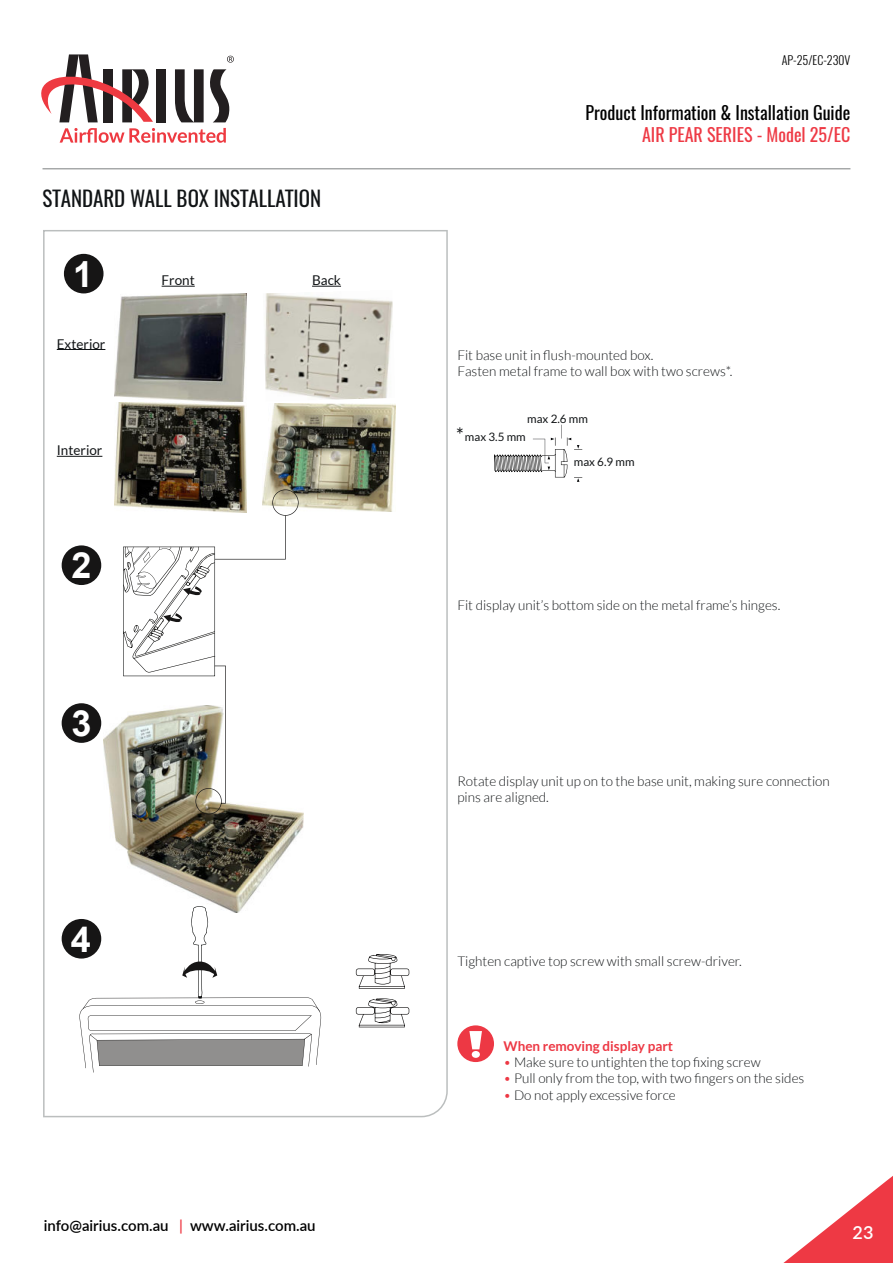
<style>
.page{position:relative;width:893px;height:1263px;background:#fff}
.page>*{position:absolute;margin:0;border:0;box-sizing:border-box;transform-origin:0 0}
.t1{font:700 36px "Arial";color:#fff}
.t2{font:21px "Oswald";color:#111416}
.t3{font:19.2px "Lato";color:#111416}
.t4{font:18px "Oswald";color:#000001}
.t5{font:18px "Oswald";color:#ee3944}
.t6{font:600 18px "Lato";color:#fff}
.t7{font:600 15px "Lato";color:#000001}
.t8{font:300 13.5px/16.2px "Lato";color:#111416}
.t9{font:13.5px "Lato";color:#111416}
.t10{font:300 12px "Oswald";color:#000001}
.t11{font:11.55px "Lato";color:#111416}
.s1{color:#ee3944}
.s2{font-weight:700;color:#ed3844}
.s3{color:#ed3844}
</style>
<div class="page">
<svg style="left:783px;top:1176px;width:110px;height:87px"></svg>
<hr style="left:43px;top:168px;width:807px;height:1px;background:#7c7f81">
<div style="left:156px;top:69px;width:10px;height:53px;background:#231f20"></div>
<svg style="left:41px;top:54px;width:112px;height:68px"></svg>
<svg style="left:175px;top:69px;width:55px;height:53px"></svg>
<svg style="left:227px;top:56px;width:7px;height:7px"></svg>
<svg style="left:60px;top:128px;width:166px;height:15px"></svg>
<svg style="left:43px;top:230px;width:405px;height:887px"></svg>
<div style="left:62px;top:919px;width:39px;height:39px;background:#161515;border-radius:50%"></div>
<div style="left:62px;top:703px;width:39px;height:40px;background:#161515;border-radius:50%"></div>
<svg style="left:79px;top:906px;width:242px;height:166px"></svg>
<svg style="left:356px;top:954px;width:53px;height:73px"></svg>
<div style="left:62px;top:545px;width:39px;height:40px;background:#161515;border-radius:50%"></div>
<svg style="left:123px;top:489px;width:176px;height:325px"></svg>
<svg style="left:494px;top:425px;width:88px;height:57px"></svg>
<div style="left:457px;top:1025px;width:37px;height:37px;background:#ed3844;border-radius:50%"></div>
<svg style="left:469px;top:1031px;width:13px;height:27px"></svg>
<h2 class="t2" style="left:43px;top:190px;width:280px">STANDARD WALL BOX INSTALLATION</h2>
<h1 class="t1" style="left:73px;top:253px;width:22px">1</h1>
<p class="t9" style="left:57px;top:337px;width:50px">Exterior</p>
<p class="t9" style="left:57px;top:444px;width:47px">Interior</p>
<h1 class="t1" style="left:71px;top:545px;width:22px">2</h1>
<h1 class="t1" style="left:71px;top:702px;width:22px">3</h1>
<p class="t9" style="left:162px;top:274px;width:35px">Front</p>
<h1 class="t1" style="left:71px;top:918px;width:22px">4</h1>
<p class="t9" style="left:312px;top:274px;width:30px">Back</p>
<p class="t7" style="left:44px;top:1219px;width:273px">info@airius.com.au <span class="s1">|</span> www.airius.com.au</p>
<p class="t10" style="left:782px;top:54px;width:70px">AP-25/EC-230V</p>
<h3 class="t4" style="left:585px;top:106px;width:266px">Product Information &amp; Installation Guide</h3>
<h3 class="t5" style="left:642px;top:127px;width:210px">AIR PEAR SERIES - Model 25/EC</h3>
<p class="t8" style="left:457px;top:348px;width:276px">Fit base unit in flush-mounted box.<br>Fasten metal frame to wall box with two screws*.</p>
<p class="t11" style="left:527px;top:414px;width:62px">max 2.6 mm</p>
<h3 class="t3" style="left:456px;top:427px;width:9px">*</h3>
<p class="t11" style="left:465px;top:432px;width:62px">max 3.5 mm</p>
<p class="t11" style="left:574px;top:457px;width:62px">max 6.9 mm</p>
<p class="t8" style="left:457px;top:597px;width:324px">Fit display unit’s bottom side on the metal frame’s hinges.</p>
<p class="t8" style="left:457px;top:774px;width:374px">Rotate display unit up on to the base unit, making sure connection pins are aligned.</p>
<p class="t8" style="left:457px;top:954px;width:286px">Tighten captive top screw with small screw-driver.</p>
<p class="t8" style="left:504px;top:1039px;width:302px"><span class="s2">When removing display part<br></span><span class="s3">ï</span> Make sure to untighten the top fixing screw<br><span class="s3">ï</span> Pull only from the top, with two fingers on the sides <span class="s3">ï</span> Do not apply excessive force</p>
<h3 class="t6" style="left:853px;top:1225px;width:22px">23</h3>
</div>
